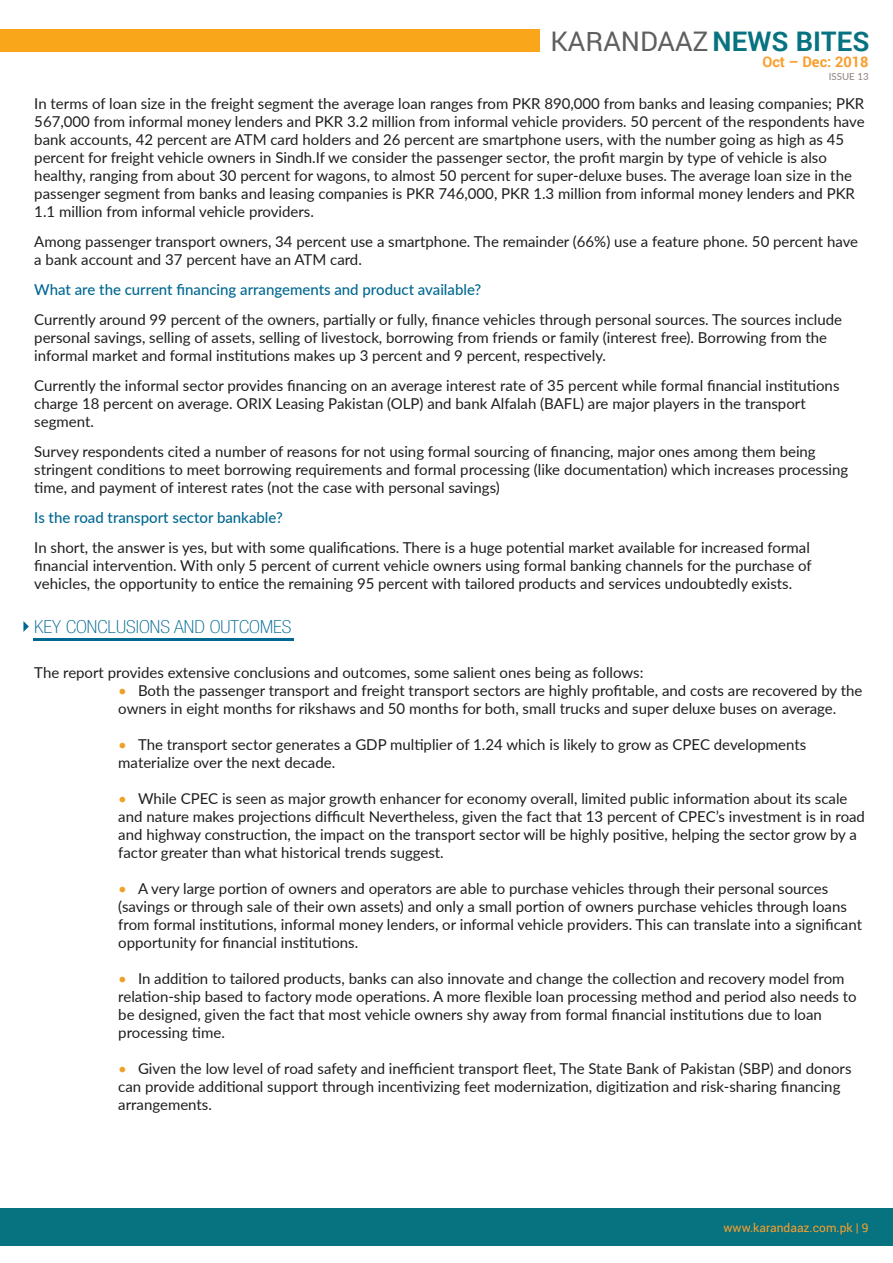
<style>
.page{position:relative;width:893px;height:1263px;background:#fff}
.page>*{position:absolute;margin:0;border:0;box-sizing:border-box;transform-origin:0 0}
.t1{font:27px "Roboto";color:#5e5f5f}
.t2{font:100 condensed 18px "Helvetica Neue LT Std";color:#006891;scale:1.12 1}
.t3{font:15px/18px "Lato";color:#1e1e1e}
.t4{font:500 15px "Lato";color:#006891}
.t5{font:700 14.7px "Roboto";color:#f99e2b}
.t6{font:12px "Roboto";color:#f99e2b}
.t7{font:9.75px "Lato";color:#8e817e}
.s1{font-weight:700;color:#077280}
.s2{color:#f0a026}
</style>
<div class="page">
<div style="left:0;top:29px;width:539px;height:22px;background:#faa61b"></div>
<hr style="left:25px;top:1262px;width:844px;height:1px;background:#cccccb">
<div style="left:0;top:1208px;width:893px;height:38px;background:#077280"></div>
<hr style="left:33px;top:638px;width:260px;height:2px;background:#006891">
<svg style="left:23px;top:621px;width:6px;height:11px"></svg>
<h1 class="t1" style="left:551px;top:23px;width:320px">KARANDAAZ <span class="s1">NEWS BITES</span></h1>
<p class="t5" style="left:762px;top:52px;width:108px">Oct – Dec: 2018</p>
<p class="t7" style="left:829px;top:69px;width:41px">ISSUE 13</p>
<p class="t3" style="left:34px;top:94px;width:832px">In terms of loan size in the freight segment the average loan ranges from PKR 890,000 from banks and leasing companies; PKR 567,000 from informal money lenders and PKR 3.2 million from informal vehicle providers. 50 percent of the respondents have bank accounts, 42 percent are ATM card holders and 26 percent are smartphone users, with the number going as high as 45 percent for freight vehicle owners in Sindh.If we consider the passenger sector, the profit margin by type of vehicle is also healthy, ranging from about 30 percent for wagons, to almost 50 percent for super-deluxe buses. The average loan size in the passenger segment from banks and leasing companies is PKR 746,000, PKR 1.3 million from informal money lenders and PKR 1.1 million from informal vehicle providers.</p>
<p class="t3" style="left:34px;top:232px;width:825px">Among passenger transport owners, 34 percent use a smartphone. The remainder (66%) use a feature phone. 50 percent have a bank account and 37 percent have an ATM card.</p>
<p class="t4" style="left:34px;top:279px;width:449px">What are the current financing arrangements and product available?</p>
<p class="t3" style="left:34px;top:310px;width:809px">Currently around 99 percent of the owners, partially or fully, finance vehicles through personal sources. The sources include personal savings, selling of assets, selling of livestock, borrowing from friends or family (interest free). Borrowing from the informal market and formal institutions makes up 3 percent and 9 percent, respectively.</p>
<p class="t3" style="left:34px;top:376px;width:807px">Currently the informal sector provides financing on an average interest rate of 35 percent while formal financial institutions charge 18 percent on average. ORIX Leasing Pakistan (OLP) and bank Alfalah (BAFL) are major players in the transport segment.</p>
<p class="t3" style="left:34px;top:442px;width:816px">Survey respondents cited a number of reasons for not using formal sourcing of financing, major ones among them being stringent conditions to meet borrowing requirements and formal processing (like documentation) which increases processing time, and payment of interest rates (not the case with personal savings)</p>
<p class="t4" style="left:34px;top:507px;width:250px">Is the road transport sector bankable?</p>
<p class="t3" style="left:34px;top:538px;width:779px">In short, the answer is yes, but with some qualifications. There is a huge potential market available for increased formal financial intervention. With only 5 percent of current vehicle owners using formal banking channels for the purchase of vehicles, the opportunity to entice the remaining 95 percent with tailored products and services undoubtedly exists.</p>
<p class="t2" style="left:34px;top:616px;width:231px">KEY CONCLUSIONS AND OUTCOMES</p>
<p class="t3" style="left:34px;top:663px;width:611px">The report provides extensive conclusions and outcomes, some salient ones being as follows:</p>
<p class="t3" style="left:118px;top:681px;width:746px"><span class="s2">•</span> Both the passenger transport and freight transport sectors are highly profitable, and costs are recovered by the owners in eight months for rikshaws and 50 months for both, small trucks and super deluxe buses on average.</p>
<p class="t3" style="left:118px;top:735px;width:689px"><span class="s2">•</span> The transport sector generates a GDP multiplier of 1.24 which is likely to grow as CPEC developments materialize over the next decade.</p>
<p class="t3" style="left:118px;top:789px;width:748px"><span class="s2">•</span> While CPEC is seen as major growth enhancer for economy overall, limited public information about its scale and nature makes projections difficult Nevertheless, given the fact that 13 percent of CPEC’s investment is in road and highway construction, the impact on the transport sector will be highly positive, helping the sector grow by a factor greater than what historical trends suggest.</p>
<p class="t3" style="left:118px;top:879px;width:745px"><span class="s2">•</span> A very large portion of owners and operators are able to purchase vehicles through their personal sources (savings or through sale of their own assets) and only a small portion of owners purchase vehicles through loans from formal institutions, informal money lenders, or informal vehicle providers. This can translate into a significant opportunity for financial institutions.</p>
<p class="t3" style="left:118px;top:969px;width:740px"><span class="s2">•</span> In addition to tailored products, banks can also innovate and change the collection and recovery model from relation-ship based to factory mode operations. A more flexible loan processing method and period also needs to be designed, given the fact that most vehicle owners shy away from formal financial institutions due to loan processing time.</p>
<p class="t3" style="left:118px;top:1059px;width:735px"><span class="s2">•</span> Given the low level of road safety and inefficient transport fleet, The State Bank of Pakistan (SBP) and donors can provide additional support through incentivizing feet modernization, digitization and risk-sharing financing arrangements.</p>
<p class="t6" style="left:723px;top:1219px;width:146px">www.karandaaz.com.pk | 9</p>
</div>
